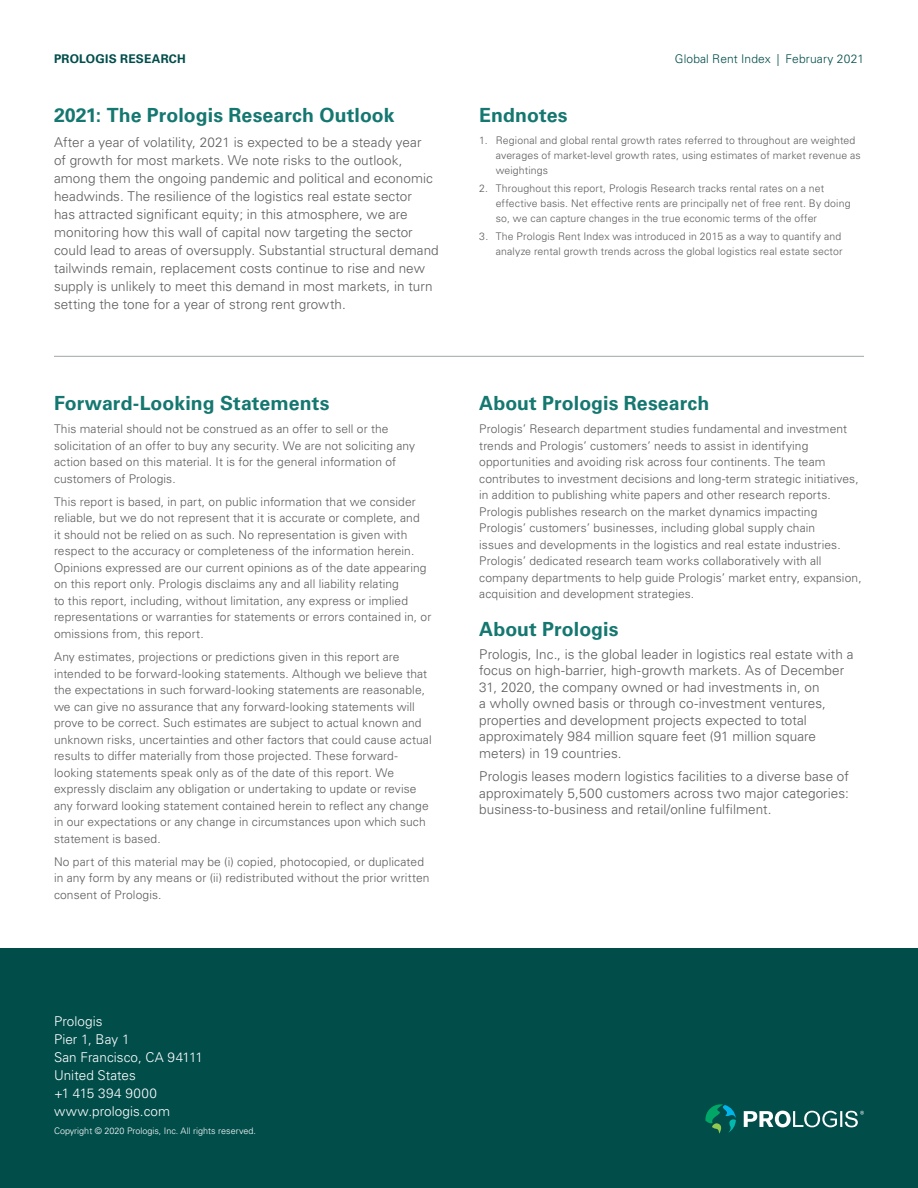
<style>
.page{position:relative;width:918px;height:1188px;background:#fff}
.page>*{position:absolute;margin:0;border:0;box-sizing:border-box;transform-origin:0 0}
.Section_Header{font:700 19.5px "Univers LT Std";letter-spacing:.005em;color:#147770}
.Body_copy{font:300 13.5px/18px "Univers LT Std";letter-spacing:.005em;color:#5e5c5c}
.List_copy{font:300 13.5px "Univers LT Std";letter-spacing:.005em;color:#fff}
.List_copy-2{font:300 13.5px "Univers LT Std";letter-spacing:.045em;color:#fff}
.Body_copy-2{font:300 12px/16.5px "Univers LT Std";letter-spacing:.01em;color:#5e5c5c}
.t1{font:300 12px "Univers LT Std";letter-spacing:.01em;color:#004d4a}
.t2{font:700 12px "Univers LT Std";letter-spacing:.02em;color:#004d4a}
.t3{font:300 10.5px/15px "Univers LT Std";letter-spacing:.015em;color:#5e5c5c}
.Footnote{font:300 9px "Univers LT Std";color:#fff}
</style>
<div class="page">
<div style="left:0;top:948px;width:918px;height:240px;background:#004d4a"></div>
<svg style="left:705px;top:1104px;width:31px;height:30px"></svg>
<svg style="left:744px;top:1111px;width:120px;height:16px"></svg>
<hr style="left:54px;top:356px;width:810px;height:1px;background:#9fa5a8">
<p class="t2" style="left:54px;top:51px;width:133px">PROLOGIS RESEARCH</p>
<p class="t1" style="left:675px;top:51px;width:191px">Global Rent Index | February 2021</p>
<p class="Section_Header" style="left:54px;top:104px;width:342px">2021: The Prologis Research Outlook</p>
<p class="Body_copy" style="left:54px;top:133px;width:386px">After a year of volatility, 2021 is expected to be a steady year<br>of growth for most markets. We note risks to the outlook, among them the ongoing pandemic and political and economic headwinds. The resilience of the logistics real estate sector<br>has attracted significant equity; in this atmosphere, we are monitoring how this wall of capital now targeting the sector could lead to areas of oversupply. Substantial structural demand tailwinds remain, replacement costs continue to rise and new supply is unlikely to meet this demand in most markets, in turn setting the tone for a year of strong rent growth.</p>
<p class="Section_Header" style="left:54px;top:392px;width:277px">Forward-Looking Statements</p>
<p class="Body_copy-2" style="left:54px;top:421px;width:363px">This material should not be construed as an offer to sell or the solicitation of an offer to buy any security. We are not soliciting any action based on this material. It is for the general information of customers of Prologis.</p>
<p class="Body_copy-2" style="left:54px;top:493px;width:379px">This report is based, in part, on public information that we consider reliable, but we do not represent that it is accurate or complete, and<br>it should not be relied on as such. No representation is given with respect to the accuracy or completeness of the information herein.<br>Opinions expressed are our current opinions as of the date appearing on this report only. Prologis disclaims any and all liability relating<br>to this report, including, without limitation, any express or implied representations or warranties for statements or errors contained in, or omissions from, this report.</p>
<p class="Body_copy-2" style="left:54px;top:649px;width:379px">Any estimates, projections or predictions given in this report are intended to be forward-looking statements. Although we believe that the expectations in such forward-looking statements are reasonable, we can give no assurance that any forward-looking statements will prove to be correct. Such estimates are subject to actual known and unknown risks, uncertainties and other factors that could cause actual results to differ materially from those projected. These forward&shy;looking statements speak only as of the date of this report. We expressly disclaim any obligation or undertaking to update or revise any forward looking statement contained herein to reflect any change in our expectations or any change in circumstances upon which such statement is based.</p>
<p class="Body_copy-2" style="left:54px;top:853px;width:377px">No part of this material may be (i) copied, photocopied, or duplicated in any form by any means or (ii) redistributed without the prior written consent of Prologis.</p>
<p class="Section_Header" style="left:479px;top:104px;width:90px">Endnotes</p>
<p class="t3" style="left:496px;top:133px;width:367px;text-indent:-16px">1. Regional and global rental growth rates referred to throughout are weighted averages of market-level growth rates, using estimates of market revenue as weightings</p>
<p class="t3" style="left:496px;top:181px;width:356px;text-indent:-16px">2. Throughout this report, Prologis Research tracks rental rates on a net effective basis. Net effective rents are principally net of free rent. By doing so, we can capture changes in the true economic terms of the offer</p>
<p class="t3" style="left:479px;top:229px;width:365px;text-align:right">3. The Prologis Rent Index was introduced in 2015 as a way to quantify and analyze rental growth trends across the global logistics real estate sector</p>
<p class="Section_Header" style="left:479px;top:392px;width:232px">About Prologis Research</p>
<p class="Body_copy-2" style="left:479px;top:421px;width:384px">Prologis’ Research department studies fundamental and investment trends and Prologis’ customers’ needs to assist in identifying opportunities and avoiding risk across four continents. The team contributes to investment decisions and long-term strategic initiatives, in addition to publishing white papers and other research reports.<br>Prologis publishes research on the market dynamics impacting Prologis’ customers’ businesses, including global supply chain<br>issues and developments in the logistics and real estate industries.<br>Prologis’ dedicated research team works collaboratively with all company departments to help guide Prologis’ market entry, expansion, acquisition and development strategies.</p>
<p class="Section_Header" style="left:479px;top:617px;width:141px">About Prologis</p>
<p class="Body_copy" style="left:479px;top:646px;width:376px;line-height:16.5px">Prologis, Inc., is the global leader in logistics real estate with a focus on high-barrier, high-growth markets. As of December 31, 2020, the company owned or had investments in, on<br>a wholly owned basis or through co-investment ventures, properties and development projects expected to total approximately 984 million square feet (91 million square meters) in 19 countries.</p>
<p class="Body_copy" style="left:479px;top:768px;width:371px;line-height:16.5px;text-align:justify">Prologis leases modern logistics facilities to a diverse base of approximately 5,500 customers across two major categories: business-to-business and retail/online fulfilment.</p>
<p class="List_copy" style="left:54px;top:1013px;width:50px">Prologis</p>
<p class="List_copy" style="left:54px;top:1031px;width:77px">Pier 1, Bay 1</p>
<p class="List_copy" style="left:54px;top:1049px;width:150px">San Francisco, CA 94111</p>
<p class="List_copy" style="left:54px;top:1067px;width:83px">United States</p>
<p class="List_copy-2" style="left:54px;top:1085px;width:105px">+1 415 394 9000</p>
<p class="List_copy" style="left:54px;top:1103px;width:118px">www.prologis.com</p>
<p class="Footnote" style="left:54px;top:1125px;width:203px">Copyright © 2020 Prologis, Inc. All rights reserved.</p>
</div>
